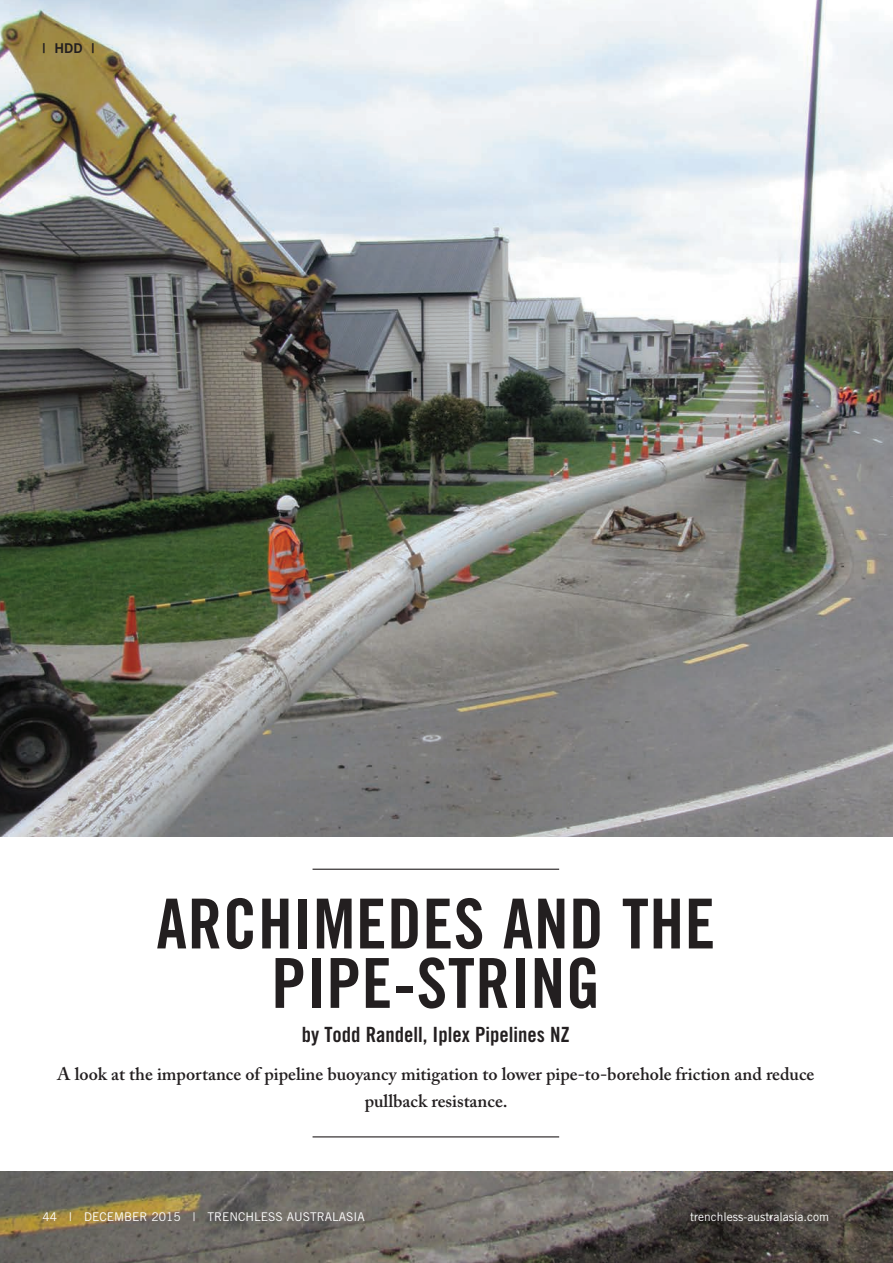
<style>
.page{position:relative;width:893px;height:1263px;background:#fff}
.page>*{position:absolute;margin:0;border:0;box-sizing:border-box;transform-origin:0 0}
.Heading{font:69px/59.4px "Trade Gothic Bold Cond Twenty";letter-spacing:.01em;color:#231f20;text-align:center}
.Byline_feature{font:21px "Trade Gothic Bold Cond Twenty";color:#231f20}
.Preamble{font:600 18px/26.2px "Adobe Caslon Pro";color:#231f20;text-align:center}
.Page_header{font:13.5px "Trade Gothic Bold Two";color:#231f20}
.Page_footer{font:12px "Trade Gothic";color:#fff}
</style>
<div class="page">
<img style="left:0;top:0;width:893px;height:1263px">
<div style="left:0;top:837px;width:893px;height:333px;background:#fff"></div>
<hr style="left:313px;top:1136px;width:246px;height:1px;background:#231f20">
<hr style="left:313px;top:869px;width:246px;height:1px;background:#231f20">
<p class="Page_header" style="left:43px;top:40px;width:53px">| HDD |</p>
<p class="Heading" style="left:156px;top:894px;width:560px">ARCHIMEDES AND THE<br>PIPE-STRING</p>
<p class="Byline_feature" style="left:302px;top:1021px;width:270px">by Todd Randell, Iplex Pipelines NZ</p>
<p class="Preamble" style="left:57px;top:1061px;width:759px">A look at the importance of pipeline buoyancy mitigation to lower pipe-to-borehole friction and reduce pullback resistance.</p>
<p class="Page_footer" style="left:43px;top:1210px;width:324px">44 | DECEMBER 2015 | TRENCHLESS AUSTRALASIA</p>
<p class="Page_footer" style="left:690px;top:1210px;width:140px">trenchless-australasia.com</p>
</div>
